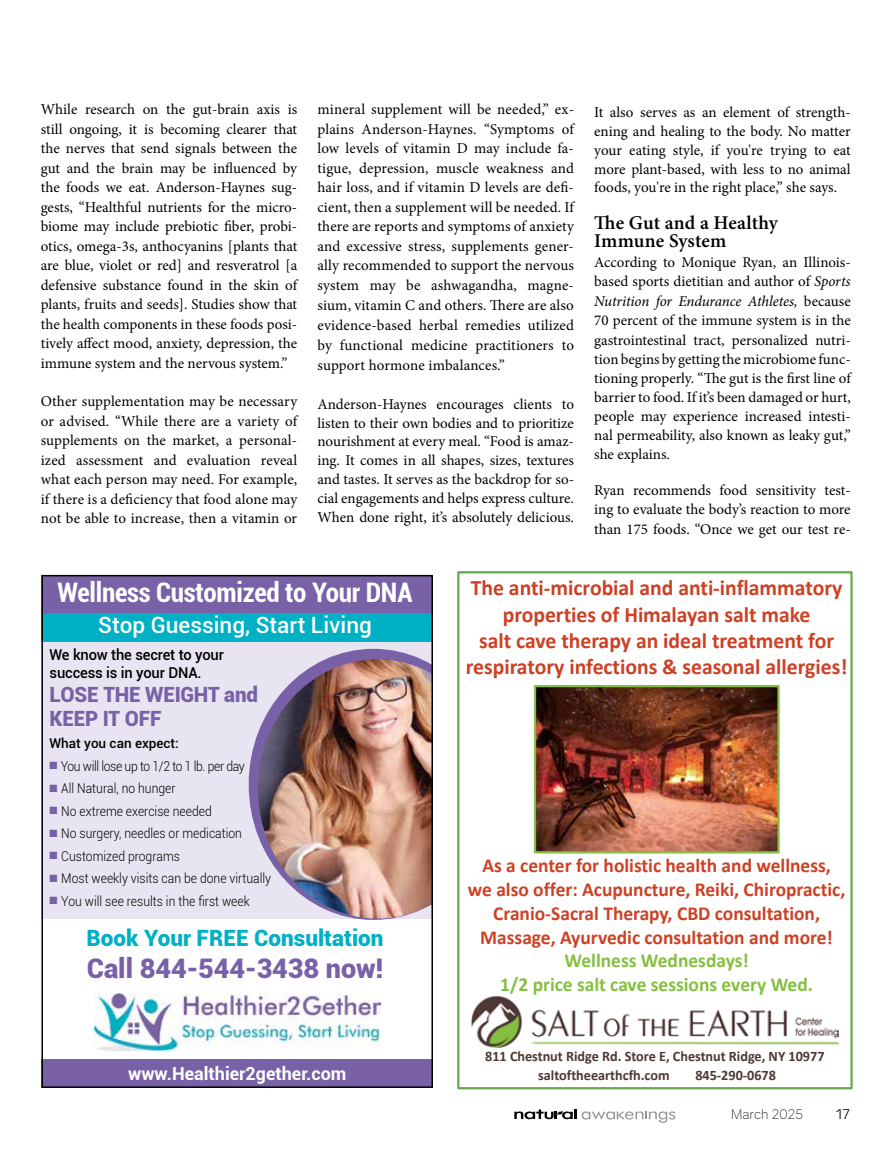
<style>
.page{position:relative;width:891px;height:1161px;background:#fff}
.page>*{position:absolute;margin:0;border:0;box-sizing:border-box;transform-origin:0 0}
.t1{font:700 condensed 27px "Roboto";letter-spacing:-.01em;color:#fff}
.t2{font:900 27px "Roboto";color:#7861a7}
.t3{font:500 22.5px "Roboto";color:#fff}
.t4{font:900 22.5px "Roboto";color:#00b0c4}
.t5{font:700 22.05px/26.2px "Calibri";color:#cc4125;text-align:center}
.t6{font:900 21px/24px "Roboto";letter-spacing:-.01em;color:#7861a7}
.t7{font:700 19.8px/23.9px "Calibri";color:#cc4125;text-align:center}
.t8{font:700 19.8px/23.9px "Calibri";color:#85bf3f;text-align:center}
.t9{font:600 19.5px/18px "Minion Pro";letter-spacing:.005em;color:#000}
.t10{font:700 18px "Roboto";color:#fff}
.t11{font:15px/19.5px "Minion Pro";color:#000;text-align:justify}
.t12{font:500 15px/18px "Roboto";letter-spacing:-.01em;color:#000}
.t13{font:700 14.55px/19.5px "Calibri";color:#4d3834}
.t14{font:300 13.5px "Roboto";color:#000;scale:.9 1}
.t15{font:300 13.5px "Roboto";letter-spacing:-.03em;color:#000;scale:.9 1}
.t16{font:500 13.5px "Roboto";color:#000}
.t17{font:300 13.5px "Gravity";color:#000}
.t18{font:13.5px "Gravity";color:#000}
.s1{font-style:italic}
.s2{color:#7861a7}
</style>
<div class="page">
<svg style="left:582px;top:1111px;width:93px;height:12px"></svg>
<svg style="left:514px;top:1109px;width:62px;height:10px"></svg>
<div style="left:457px;top:571px;width:396px;height:518px;border:2px solid #6aa84f"></div>
<img style="left:472px;top:996px;width:366px;height:53px">
<img style="left:537px;top:688px;width:240px;height:162px">
<div style="left:534px;top:685px;width:246px;height:168px;border:2px solid #85bf3f"></div>
<div style="left:41px;top:641px;width:392px;height:278px;background:#e8e4f1"></div>
<div style="left:41px;top:612px;width:392px;height:29px;background:#00b0c4"></div>
<div style="left:41px;top:575px;width:392px;height:37px;background:#7861a7"></div>
<svg style="left:249px;top:649px;width:172px;height:271px"></svg>
<img style="left:94px;top:994px;width:286px;height:57px">
<img style="left:258px;top:659px;width:172px;height:260px">
<div style="left:41px;top:1060px;width:392px;height:28px;background:#7861a7"></div>
<div style="left:41px;top:575px;width:392px;height:513px;border:2px solid #000"></div>
<p class="t11" style="left:41px;top:100px;width:258px">While research on the gut-brain axis is still ongoing, it is becoming clearer that the nerves that send signals between the gut and the brain may be influenced by the foods we eat. Anderson-Haynes sug&shy;gests, “Healthful nutrients for the micro&shy;biome may include prebiotic fiber, probi&shy;otics, omega-3s, anthocyanins [plants that are blue, violet or red] and resveratrol [a defensive substance found in the skin of plants, fruits and seeds]. Studies show that the health components in these foods posi&shy;tively affect mood, anxiety, depression, the immune system and the nervous system.”</p>
<p class="t11" style="left:41px;top:392px;width:258px">Other supplementation may be necessary or advised. “While there are a variety of supplements on the market, a personal&shy;ized assessment and evaluation reveal what each person may need. For example, if there is a deficiency that food alone may not be able to increase, then a vitamin or</p>
<p class="t11" style="left:317px;top:100px;width:258px">mineral supplement will be needed,” ex&shy;plains Anderson-Haynes. “Symptoms of low levels of vitamin D may include fa&shy;tigue, depression, muscle weakness and hair loss, and if vitamin D levels are defi&shy;cient, then a supplement will be needed. If there are reports and symptoms of anxiety and excessive stress, supplements gener&shy;ally recommended to support the nervous system may be ashwagandha, magne&shy;sium, vitamin C and others. There are also evidence-based herbal remedies utilized by functional medicine practitioners to support hormone imbalances.”</p>
<p class="t11" style="left:317px;top:395px;width:258px;line-height:18.9px">Anderson-Haynes encourages clients to listen to their own bodies and to prioritize nourishment at every meal. “Food is amaz&shy;ing. It comes in all shapes, sizes, textures and tastes. It serves as the backdrop for so&shy;cial engagements and helps express culture.<br>When done right, it’s absolutely delicious.</p>
<p class="t11" style="left:594px;top:103px;width:258px;line-height:18.9px">It also serves as an element of strength&shy;ening and healing to the body. No matter your eating style, if you're trying to eat more plant-based, with less to no animal foods, you're in the right place,” she says.</p>
<h3 class="t9" style="left:594px;top:214px;width:185px">The Gut and a Healthy<br>Immune System</h3>
<p class="t11" style="left:594px;top:253px;width:258px">According to Monique Ryan, an Illinois&shy;based sports dietitian and author of <span class="s1">Sports Nutrition for Endurance Athletes,</span> because 70 percent of the immune system is in the gastrointestinal tract, personalized nutri&shy;tion begins by getting the microbiome func&shy;tioning properly. “The gut is the first line of barrier to food. If it’s been damaged or hurt, people may experience increased intesti&shy;nal permeability, also known as leaky gut,” she explains.</p>
<p class="t11" style="left:594px;top:480px;width:258px">Ryan recommends food sensitivity test&shy;ing to evaluate the body’s reaction to more than 175 foods. “Once we get our test re-</p>
<h1 class="t1" style="left:58px;top:573px;width:356px">Wellness Customized to Your DNA</h1>
<h2 class="t3" style="left:98px;top:609px;width:275px">Stop Guessing, Start Living</h2>
<p class="t12" style="left:50px;top:645px;width:176px">We know the secret to your success is in your DNA.</p>
<h3 class="t6" style="left:50px;top:682px;width:210px">LOSE THE WEIGHT and<br>KEEP IT OFF</h3>
<p class="t16" style="left:50px;top:734px;width:131px">What you can expect:</p>
<p class="t15" style="left:50px;top:757px;width:218px"><span class="s2">■</span> You will lose up to 1/2 to 1 lb. per day</p>
<p class="t14" style="left:50px;top:779px;width:142px"><span class="s2">■</span> All Natural, no hunger</p>
<p class="t14" style="left:50px;top:802px;width:182px"><span class="s2">■</span> No extreme exercise needed</p>
<p class="t14" style="left:50px;top:824px;width:215px"><span class="s2">■</span> No surgery, needles or medication</p>
<p class="t14" style="left:50px;top:847px;width:146px"><span class="s2">■</span> Customized programs</p>
<p class="t14" style="left:50px;top:869px;width:248px"><span class="s2">■</span> Most weekly visits can be done virtually</p>
<p class="t14" style="left:50px;top:892px;width:224px"><span class="s2">■</span> You will see results in the first week</p>
<h2 class="t4" style="left:87px;top:922px;width:298px">Book Your FREE Consultation</h2>
<h1 class="t2" style="left:87px;top:950px;width:298px">Call 844-544-3438 now!</h1>
<p class="t10" style="left:128px;top:1061px;width:220px">www.Healthier2gether.com</p>
<h3 class="t5" style="left:466px;top:575px;width:383px">The anti-microbial and anti-inflammatory properties of Himalayan salt make<br>salt cave therapy an ideal treatment for respiratory infections &amp; seasonal allergies!</h3>
<h3 class="t7" style="left:468px;top:854px;width:379px">As a center for holistic health and wellness,<br>we also offer: Acupuncture, Reiki, Chiropractic, Cranio-Sacral Therapy, CBD consultation, Massage, Ayurvedic consultation and more!</h3>
<h3 class="t8" style="left:500px;top:949px;width:314px">Wellness Wednesdays!<br>1/2 price salt cave sessions every Wed.</h3>
<p class="t13" style="left:538px;top:1046px;width:288px;text-indent:-53px">811 Chestnut Ridge Rd. Store E, Chestnut Ridge, NY 10977 saltoftheearthcfh.com</p>
<p class="t13" style="left:695px;top:1066px;width:82px">845-290-0678</p>
<p class="t17" style="left:731px;top:1106px;width:73px">March 2025</p>
<p class="t18" style="left:836px;top:1106px;width:16px">17</p>
</div>
